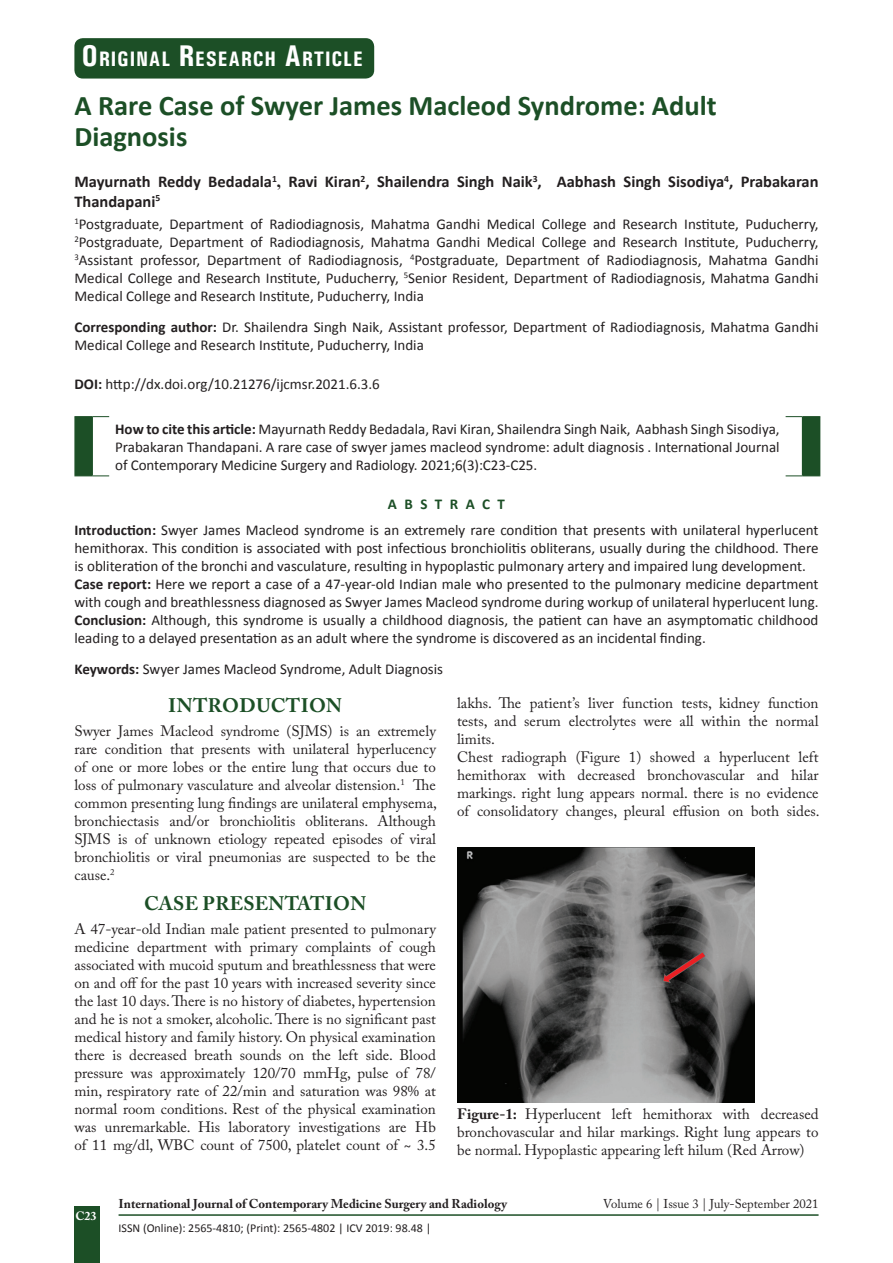
<style>
.page{position:relative;width:893px;height:1263px;background:#fff}
.page>*{position:absolute;margin:0;border:0;box-sizing:border-box;transform-origin:0 0}
.A_Title_New{font:700 28.5px/31.5px "Calibri";color:#1c4f26}
.AT_new{font:700 condensed 21px "Univers";letter-spacing:.045em;color:#fff}
.t1{font:700 19.5px "Adobe Caslon Pro";letter-spacing:.015em;color:#1c4f26}
.AU-New{font:700 16.5px/19.5px "Calibri";color:#231f20}
.TX_New{font:15px/18px "Adobe Caslon Pro";color:#231f20;text-align:justify}
.ABS_TEXT_New{font:15px/18px "Calibri";color:#231f20}
.Affi_New{font:15px/18px "Calibri";color:#231f20;text-align:justify}
.HTC_new{font:15px/18px "Calibri";letter-spacing:-.005em;color:#231f20;text-align:justify}
.Corresponding{font:15px/18px "Calibri";color:#231f20}
.Legend{font:15px/18px "Adobe Caslon Pro";color:#231f20;text-align:justify}
.Keyword_New{font:15px "Calibri";color:#231f20}
.ABS_new{font:700 15px "Calibri";letter-spacing:.5em;color:#1c4f26}
.t2{font:700 12.75px "Adobe Caslon Pro";color:#231f20}
.t3{font:12.75px "Adobe Caslon Pro";color:#231f20}
.t4{font:12px "Calibri";color:#231f20}
.t5{font:700 12px "Adobe Caslon Pro";color:#fff}
.s1{font-size:30px}
.s2{font-family:"Times New Roman"}
.s3{font-weight:700}
</style>
<div class="page">
<div style="left:74px;top:1207px;width:25px;height:56px;background:#1c4f26"></div>
<hr style="left:119px;top:1214px;width:700px;height:2px;background:#1c4f26">
<svg style="left:74px;top:416px;width:746px;height:60px"></svg>
<div style="left:74px;top:38px;width:300px;height:41px;background:#1c4f26;border-radius:9px"></div>
<img style="left:457px;top:847px;width:297px;height:256px">
<p class="AT_new" style="left:82px;top:46px;width:283px"><span class="s1">O</span>RIGINAL <span class="s1">R</span>ESEARCH <span class="s1">A</span>RTICLE</p>
<p class="A_Title_New" style="left:74px;top:90px;width:644px">A Rare Case of Swyer James Macleod Syndrome: Adult<br>Diagnosis</p>
<p class="AU-New" style="left:74px;top:172px;width:746px">Mayurnath Reddy Bedadala<sup>1</sup><span class="s2">,</span> Ravi Kiran<sup>2</sup>, Shailendra Singh Naik<sup>3</sup>, Aabhash Singh Sisodiya<sup>4</sup>, Prabakaran<br>Thandapani<sup>5</sup></p>
<p class="Affi_New" style="left:74px;top:215px;width:746px"><sup>1</sup>Postgraduate, Department of Radiodiagnosis, Mahatma Gandhi Medical College and Research Institute, Puducherry, <sup>2</sup>Postgraduate, Department of Radiodiagnosis, Mahatma Gandhi Medical College and Research Institute, Puducherry, <sup>3</sup>Assistant professor, Department of Radiodiagnosis, <sup>4</sup>Postgraduate, Department of Radiodiagnosis, Mahatma Gandhi Medical College and Research Institute, Puducherry, <sup>5</sup>Senior Resident, Department of Radiodiagnosis, Mahatma Gandhi Medical College and Research Institute, Puducherry, India</p>
<p class="Corresponding" style="left:74px;top:318px;width:746px"><span class="s3">Corresponding author:</span> Dr. Shailendra Singh Naik, Assistant professor, Department of Radiodiagnosis, Mahatma Gandhi<br>Medical College and Research Institute, Puducherry, India</p>
<p class="Corresponding" style="left:74px;top:375px;width:307px"><span class="s3">DOI:</span> http://dx.doi.org/10.21276/ijcmsr.2021.6.3.6</p>
<p class="HTC_new" style="left:115px;top:420px;width:666px"><span class="s3">How to cite this article:</span> Mayurnath Reddy Bedadala, Ravi Kiran, Shailendra Singh Naik, Aabhash Singh Sisodiya, Prabakaran Thandapani. A rare case of swyer james macleod syndrome: adult diagnosis . International Journal of Contemporary Medicine Surgery and Radiology. 2021;6(3):C23-C25.</p>
<p class="ABS_new" style="left:388px;top:494px;width:119px">ABSTRACT</p>
<p class="ABS_TEXT_New" style="left:74px;top:521px;width:746px;text-align:justify"><span class="s3">Introduction:</span> Swyer James Macleod syndrome is an extremely rare condition that presents with unilateral hyperlucent hemithorax. This condition is associated with post infectious bronchiolitis obliterans, usually during the childhood. There is obliteration of the bronchi and vasculature, resulting in hypoplastic pulmonary artery and impaired lung development.</p>
<p class="ABS_TEXT_New" style="left:74px;top:575px;width:746px"><span class="s3">Case report:</span> Here we report a case of a 47-year-old Indian male who presented to the pulmonary medicine department with cough and breathlessness diagnosed as Swyer James Macleod syndrome during workup of unilateral hyperlucent lung.</p>
<p class="ABS_TEXT_New" style="left:74px;top:611px;width:746px"><span class="s3">Conclusion:</span> Although, this syndrome is usually a childhood diagnosis, the patient can have an asymptomatic childhood leading to a delayed presentation as an adult where the syndrome is discovered as an incidental finding.</p>
<p class="Keyword_New" style="left:74px;top:660px;width:370px"><span class="s3">Keywords:</span> Swyer James Macleod Syndrome, Adult Diagnosis</p>
<h1 class="t1" style="left:168px;top:694px;width:175px">INTRODUCTION</h1>
<p class="TX_New" style="left:74px;top:722px;width:364px">Swyer James Macleod syndrome (SJMS) is an extremely rare condition that presents with unilateral hyperlucency of one or more lobes or the entire lung that occurs due to loss of pulmonary vasculature and alveolar distension.<sup>1</sup> The common presenting lung findings are unilateral emphysema, bronchiectasis and/or bronchiolitis obliterans. Although SJMS is of unknown etiology repeated episodes of viral bronchiolitis or viral pneumonias are suspected to be the cause.<sup>2</sup></p>
<h1 class="t1" style="left:144px;top:892px;width:224px">CASE PRESENTATION</h1>
<p class="TX_New" style="left:74px;top:920px;width:363px">A 47-year-old Indian male patient presented to pulmonary medicine department with primary complaints of cough associated with mucoid sputum and breathlessness that were on and off for the past 10 years with increased severity since the last 10 days. There is no history of diabetes, hypertension and he is not a smoker, alcoholic. There is no significant past medical history and family history. On physical examination there is decreased breath sounds on the left side. Blood pressure was approximately 120/70 mmHg, pulse of 78/ min, respiratory rate of 22/min and saturation was 98% at normal room conditions. Rest of the physical examination was unremarkable. His laboratory investigations are Hb of 11 mg/dl, WBC count of 7500, platelet count of ~ 3.5</p>
<p class="TX_New" style="left:457px;top:694px;width:363px">lakhs. The patient’s liver function tests, kidney function tests, and serum electrolytes were all within the normal limits.</p>
<p class="TX_New" style="left:457px;top:748px;width:364px">Chest radiograph (Figure 1) showed a hyperlucent left hemithorax with decreased bronchovascular and hilar markings. right lung appears normal. there is no evidence of consolidatory changes, pleural effusion on both sides.</p>
<p class="Legend" style="left:457px;top:1104px;width:363px"><span class="s3">Figure-1:</span> Hyperlucent left hemithorax with decreased bronchovascular and hilar markings. Right lung appears to be normal. Hypoplastic appearing left hilum (Red Arrow)</p>
<p class="t5" style="left:76px;top:1209px;width:23px">C23</p>
<p class="t2" style="left:119px;top:1196px;width:390px">International Journal of Contemporary Medicine Surgery and Radiology</p>
<p class="t3" style="left:603px;top:1196px;width:217px">Volume 6 | Issue 3 | July-September 2021</p>
<p class="t4" style="left:119px;top:1220px;width:314px">ISSN (Online): 2565-4810; (Print): 2565-4802 | ICV 2019: 98.48 |</p>
</div>
